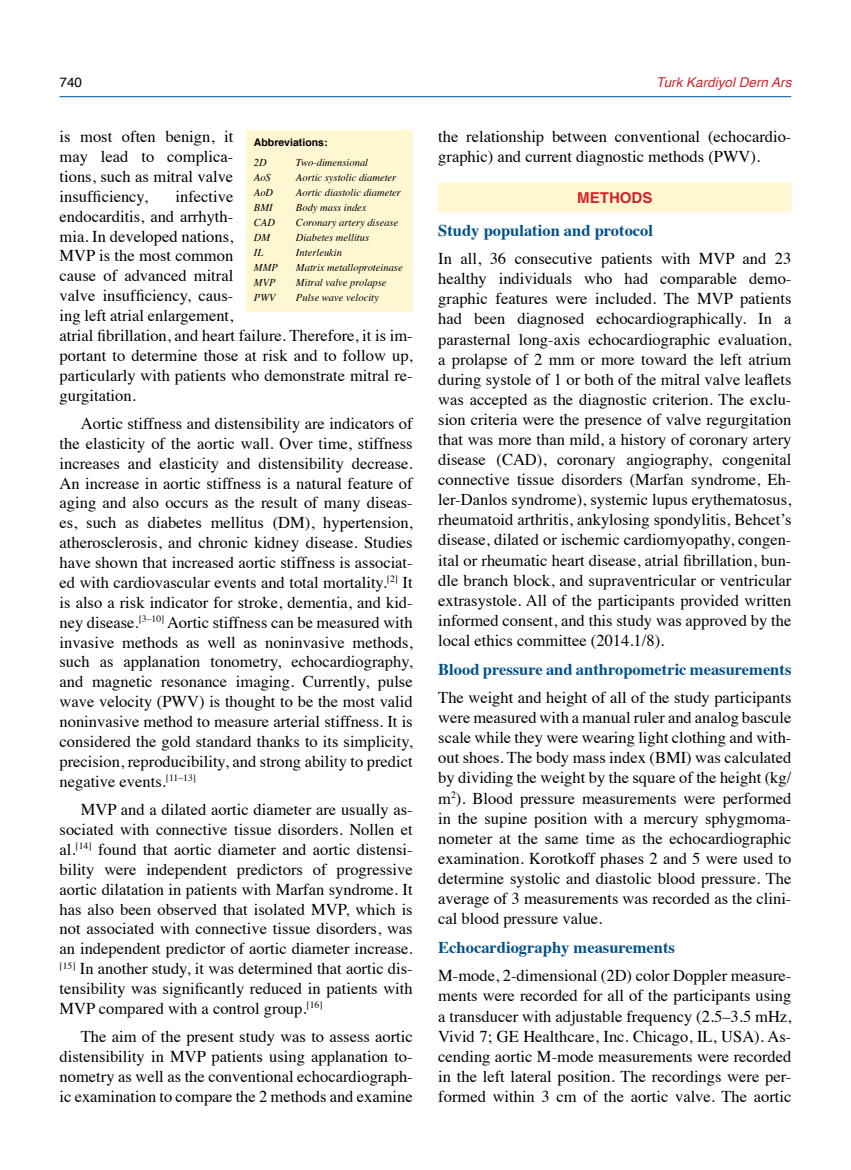
<style>
.page{position:relative;width:851px;height:1170px;background:#fff}
.page>*{position:absolute;margin:0;border:0;box-sizing:border-box;transform-origin:0 0}
.t1{font:16.5px/19.8px "Times";color:#000;text-align:justify}
.t2{font:700 16.5px "Times";color:#00508a}
.t3{font:700 15px "Helvetica";color:#d2232a}
.t4{font:italic 13.5px "Helvetica";color:#d2232a}
.t5{font:13.5px "Helvetica";color:#000}
.t6{font:italic 10.5px "Times";color:#000}
.t7{font:700 10.5px "Helvetica";color:#000}
</style>
<div class="page">
<div style="left:438px;top:182px;width:353px;height:30px;background:#fff6d2"></div>
<hr style="left:59px;top:96px;width:732px;height:1px;background:#00508a">
<div style="left:247px;top:130px;width:165px;height:181px;background:#fff6d2"></div>
<div style="left:246px;top:130px;width:166px;height:182px;border:2px solid #fff6d2"></div>
<p class="t5" style="left:60px;top:72px;width:24px">740</p>
<p class="t4" style="left:656px;top:71px;width:137px">Turk Kardiyol Dern Ars</p>
<p class="t1" style="left:60px;top:125px;width:175px">is most often benign, it may lead to complica&shy;tions, such as mitral valve insufficiency,</p>
<p class="t7" style="left:254px;top:133px;width:75px">Abbreviations:</p>
<p class="t6" style="left:254px;top:155px;width:14px">2D</p>
<p class="t6" style="left:296px;top:155px;width:74px">Two-dimensional</p>
<p class="t6" style="left:254px;top:171px;width:18px">AoS</p>
<p class="t6" style="left:296px;top:171px;width:102px">Aortic systolic diameter</p>
<p class="t6" style="left:254px;top:186px;width:21px">AoD</p>
<p class="t6" style="left:296px;top:186px;width:107px">Aortic diastolic diameter</p>
<p class="t6" style="left:254px;top:201px;width:20px">BMI</p>
<p class="t6" style="left:296px;top:201px;width:72px">Body mass index</p>
<p class="t6" style="left:254px;top:216px;width:22px">CAD</p>
<p class="t6" style="left:296px;top:216px;width:104px">Coronary artery disease</p>
<p class="t6" style="left:254px;top:231px;width:18px">DM</p>
<p class="t6" style="left:296px;top:231px;width:75px">Diabetes mellitus</p>
<p class="t6" style="left:254px;top:246px;width:11px">IL</p>
<p class="t6" style="left:296px;top:246px;width:48px">Interleukin</p>
<p class="t6" style="left:254px;top:261px;width:25px">MMP</p>
<p class="t6" style="left:296px;top:261px;width:108px">Matrix metalloproteinase</p>
<p class="t6" style="left:254px;top:276px;width:23px">MVP</p>
<p class="t6" style="left:296px;top:276px;width:92px">Mitral valve prolapse</p>
<p class="t6" style="left:254px;top:291px;width:23px">PWV</p>
<p class="t6" style="left:296px;top:291px;width:84px">Pulse wave velocity</p>
<p class="t1" style="left:60px;top:185px;width:354px;text-align:left;text-indent:116px">infective<br>endocarditis, and arrhyth-<br>mia. In developed nations,<br>MVP is the most common<br>cause of advanced mitral<br>valve insufficiency, caus-<br>ing left atrial enlargement,<br>atrial fibrillation, and heart failure. Therefore, it is im&shy;portant to determine those at risk and to follow up, particularly with patients who demonstrate mitral re&shy;gurgitation.</p>
<p class="t1" style="left:60px;top:412px;width:354px;text-indent:21px">Aortic stiffness and distensibility are indicators of the elasticity of the aortic wall. Over time, stiffness increases and elasticity and distensibility decrease.<br>An increase in aortic stiffness is a natural feature of aging and also occurs as the result of many diseas&shy;es, such as diabetes mellitus (DM), hypertension, atherosclerosis, and chronic kidney disease. Studies have shown that increased aortic stiffness is associat&shy;ed with cardiovascular events and total mortality.<sup>[2]</sup> It is also a risk indicator for stroke, dementia, and kid&shy;ney disease.<sup>[3–10]</sup> Aortic stiffness can be measured with invasive methods as well as noninvasive methods, such as applanation tonometry, echocardiography, and magnetic resonance imaging. Currently, pulse wave velocity (PWV) is thought to be the most valid noninvasive method to measure arterial stiffness. It is considered the gold standard thanks to its simplicity, precision, reproducibility, and strong ability to predict negative events.<sup>[11–13]</sup></p>
<p class="t1" style="left:60px;top:798px;width:354px;text-indent:21px">MVP and a dilated aortic diameter are usually as&shy;sociated with connective tissue disorders. Nollen et al.<sup>[14]</sup> found that aortic diameter and aortic distensi&shy;bility were independent predictors of progressive aortic dilatation in patients with Marfan syndrome. It has also been observed that isolated MVP, which is not associated with connective tissue disorders, was an independent predictor of aortic diameter increase. <sup>[15]</sup> In another study, it was determined that aortic dis&shy;tensibility was significantly reduced in patients with MVP compared with a control group.<sup>[16]</sup></p>
<p class="t1" style="left:60px;top:1025px;width:354px;text-indent:21px">The aim of the present study was to assess aortic distensibility in MVP patients using applanation to&shy;nometry as well as the conventional echocardiograph&shy;ic examination to compare the 2 methods and examine</p>
<p class="t1" style="left:438px;top:125px;width:354px">the relationship between conventional (echocardio&shy;graphic) and current diagnostic methods (PWV).</p>
<p class="t3" style="left:577px;top:185px;width:76px">METHODS</p>
<p class="t2" style="left:438px;top:219px;width:216px">Study population and protocol</p>
<p class="t1" style="left:438px;top:247px;width:354px">In all, 36 consecutive patients with MVP and 23 healthy individuals who had comparable demo&shy;graphic features were included. The MVP patients had been diagnosed echocardiographically. In a parasternal long-axis echocardiographic evaluation, a prolapse of 2 mm or more toward the left atrium during systole of 1 or both of the mitral valve leaflets was accepted as the diagnostic criterion. The exclu&shy;sion criteria were the presence of valve regurgitation that was more than mild, a history of coronary artery disease (CAD), coronary angiography, congenital connective tissue disorders (Marfan syndrome, Eh&shy;ler-Danlos syndrome), systemic lupus erythematosus, rheumatoid arthritis, ankylosing spondylitis, Behcet’s disease, dilated or ischemic cardiomyopathy, congen&shy;ital or rheumatic heart disease, atrial fibrillation, bun&shy;dle branch block, and supraventricular or ventricular extrasystole. All of the participants provided written informed consent, and this study was approved by the local ethics committee (2014.1/8).</p>
<p class="t2" style="left:438px;top:657px;width:354px">Blood pressure and anthropometric measurements</p>
<p class="t1" style="left:438px;top:686px;width:354px">The weight and height of all of the study participants were measured with a manual ruler and analog bascule scale while they were wearing light clothing and with&shy;out shoes. The body mass index (BMI) was calculated by dividing the weight by the square of the height (kg/ m<sup>2</sup>). Blood pressure measurements were performed in the supine position with a mercury sphygmoma&shy;nometer at the same time as the echocardiographic examination. Korotkoff phases 2 and 5 were used to determine systolic and diastolic blood pressure. The average of 3 measurements was recorded as the clini&shy;cal blood pressure value.</p>
<p class="t2" style="left:438px;top:936px;width:238px">Echocardiography measurements</p>
<p class="t1" style="left:438px;top:964px;width:354px">M-mode, 2-dimensional (2D) color Doppler measure&shy;ments were recorded for all of the participants using a transducer with adjustable frequency (2.5–3.5 mHz, Vivid 7; GE Healthcare, Inc. Chicago, IL, USA). As&shy;cending aortic M-mode measurements were recorded in the left lateral position. The recordings were per&shy;formed within 3 cm of the aortic valve. The aortic</p>
</div>
